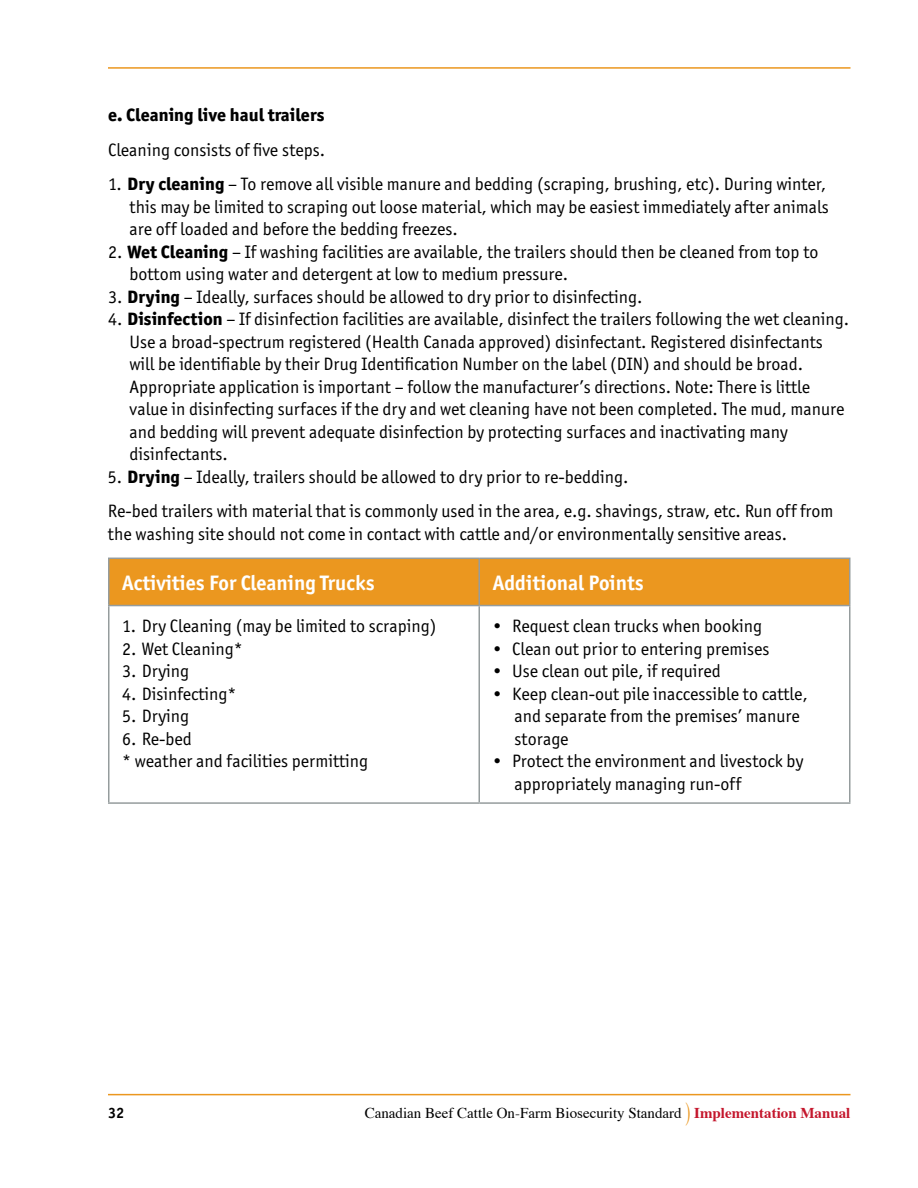
<style>
.page{position:relative;width:918px;height:1188px;background:#fff}
.page>*{position:absolute;margin:0;border:0;box-sizing:border-box;transform-origin:0 0}
.t1{font:700 21px "Officina Sans ITC Std";color:#fff}
.t2{font:18px/22.5px "Officina Sans ITC Std";color:#000}
.t3{font:800 18px "Officina Sans ITC Std";color:#000}
.t4{font:15px "Times";color:#000}
.t5{font:700 15px "Officina Sans ITC Std";color:#000}
.s1{font-weight:800}
.s2{font-size:27px;color:#eb971f}
.s3{font-weight:700;color:#c4162c}
</style>
<div class="page">
<hr style="left:108px;top:67px;width:742px;height:2px;background:#eb971f">
<hr style="left:108px;top:1094px;width:742px;height:1px;background:#eb971f">
<div style="left:110px;top:559px;width:739px;height:46px;background:#eb971f"></div>
<hr style="left:108px;top:558px;width:371px;height:1px;background:#959c9d">
<hr style="left:108px;top:559px;width:2px;height:46px;background:#959c9d">
<hr style="left:479px;top:558px;width:371px;height:1px;background:#959c9d">
<hr style="left:478px;top:559px;width:2px;height:46px;background:#959c9d">
<hr style="left:849px;top:559px;width:1px;height:46px;background:#959c9d">
<hr style="left:108px;top:605px;width:371px;height:1px;background:#959c9d">
<hr style="left:108px;top:606px;width:2px;height:196px;background:#959c9d">
<hr style="left:479px;top:605px;width:371px;height:1px;background:#959c9d">
<hr style="left:478px;top:606px;width:2px;height:196px;background:#959c9d">
<hr style="left:849px;top:606px;width:1px;height:196px;background:#959c9d">
<hr style="left:108px;top:802px;width:371px;height:2px;background:#959c9d">
<hr style="left:479px;top:802px;width:371px;height:2px;background:#959c9d">
<p class="t3" style="left:108px;top:104px;width:218px">e. Cleaning live haul trailers</p>
<p class="t2" style="left:108px;top:138px;width:219px">Cleaning consists of five steps.</p>
<p class="t2" style="left:130px;top:173px;width:701px;text-indent:-22px">1. <span class="s1">Dry cleaning</span> – To remove all visible manure and bedding (scraping, brushing, etc). During winter, this may be limited to scraping out loose material, which may be easiest immediately after animals are off loaded and before the bedding freezes.</p>
<p class="t2" style="left:130px;top:240px;width:690px;text-indent:-22px">2. <span class="s1">Wet Cleaning</span> – If washing facilities are available, the trailers should then be cleaned from top to bottom using water and detergent at low to medium pressure.</p>
<p class="t2" style="left:108px;top:285px;width:536px">3. <span class="s1">Drying</span> – Ideally, surfaces should be allowed to dry prior to disinfecting.</p>
<p class="t2" style="left:130px;top:308px;width:721px;text-indent:-22px">4. <span class="s1">Disinfection</span> – If disinfection facilities are available, disinfect the trailers following the wet cleaning.<br>Use a broad-spectrum registered (Health Canada approved) disinfectant. Registered disinfectants will be identifiable by their Drug Identification Number on the label (DIN) and should be broad.<br>Appropriate application is important – follow the manufacturer’s directions. Note: There is little value in disinfecting surfaces if the dry and wet cleaning have not been completed. The mud, manure and bedding will prevent adequate disinfection by protecting surfaces and inactivating many disinfectants.</p>
<p class="t2" style="left:108px;top:459px;width:727px;line-height:34.5px">5. <span class="s1">Drying</span> – Ideally, trailers should be allowed to dry prior to re-bedding.<br>Re-bed trailers with material that is commonly used in the area, e.g. shavings, straw, etc. Run off from</p>
<p class="t2" style="left:108px;top:522px;width:681px">the washing site should not come in contact with cattle and/or environmentally sensitive areas.</p>
<p class="t1" style="left:122px;top:569px;width:254px">Activities For Cleaning Trucks</p>
<p class="t1" style="left:493px;top:569px;width:153px">Additional Points</p>
<p class="t2" style="left:122px;top:615px;width:316px">1. Dry Cleaning (may be limited to scraping)</p>
<p class="t2" style="left:122px;top:637px;width:122px">2. Wet Cleaning*</p>
<p class="t2" style="left:122px;top:660px;width:69px">3. Drying</p>
<p class="t2" style="left:122px;top:682px;width:116px">4. Disinfecting*</p>
<p class="t2" style="left:122px;top:705px;width:69px">5. Drying</p>
<p class="t2" style="left:122px;top:727px;width:247px">6. Re-bed<br>* weather and facilities permitting</p>
<p class="t2" style="left:493px;top:615px;width:271px">• Request clean trucks when booking</p>
<p class="t2" style="left:493px;top:637px;width:278px">• Clean out prior to entering premises</p>
<p class="t2" style="left:493px;top:660px;width:230px">• Use clean out pile, if required</p>
<p class="t2" style="left:514px;top:682px;width:295px;text-indent:-22px">• Keep clean-out pile inaccessible to cattle, and separate from the premises’ manure storage</p>
<p class="t2" style="left:514px;top:750px;width:291px;text-indent:-22px">• Protect the environment and livestock by appropriately managing run-off</p>
<p class="t5" style="left:108px;top:1104px;width:18px">32</p>
<p class="t4" style="left:365px;top:1099px;width:487px">Canadian Beef Cattle On-Farm Biosecurity Standard <span class="s2">)</span> <span class="s3">Implementation Manual</span></p>
</div>
